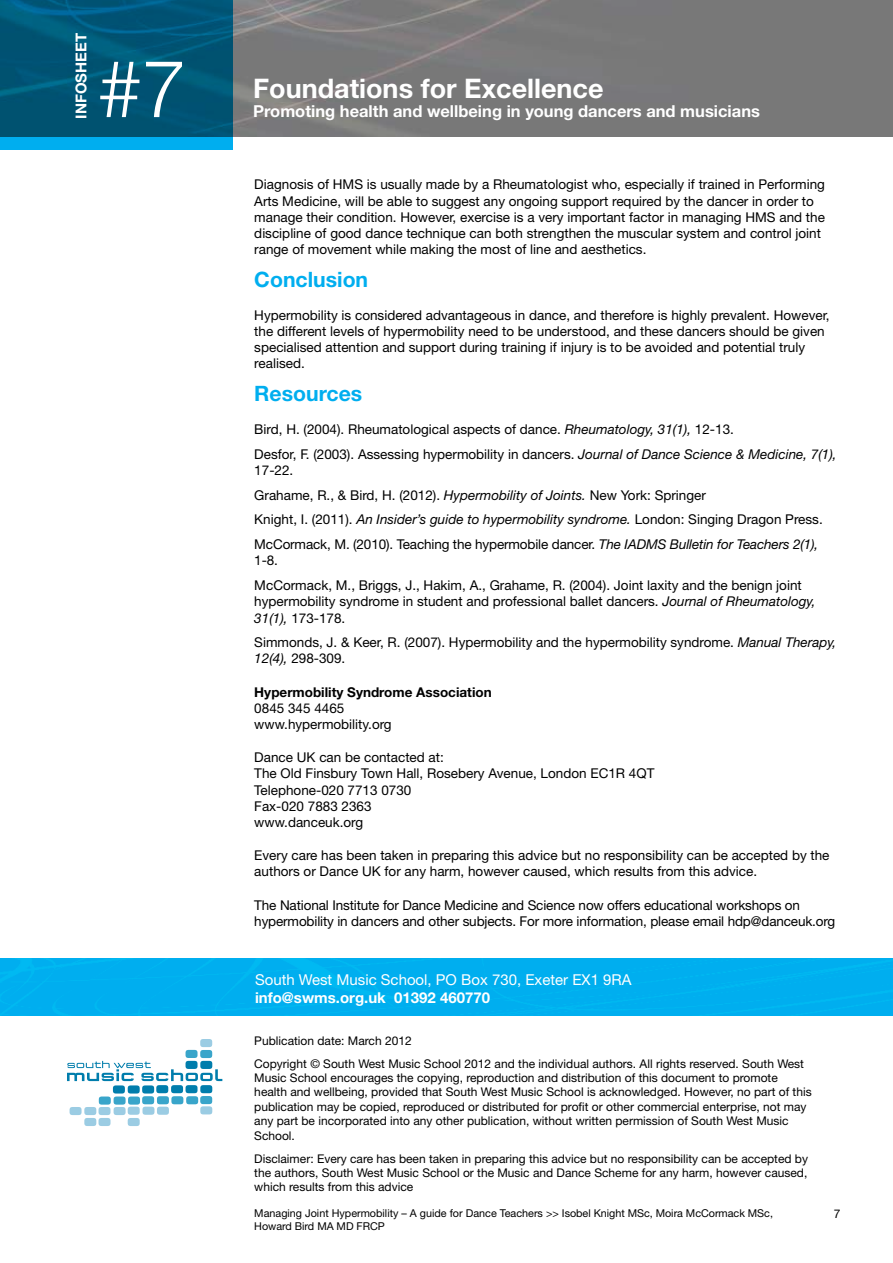
<style>
.page{position:relative;width:893px;height:1263px;background:#fff}
.page>*{position:absolute;margin:0;border:0;box-sizing:border-box;transform-origin:0 0}
.t1{font:300 79.95px "Helvetica Neue LT Std";color:#fff}
.t2{font:700 27px "Helvetica Neue LT Std";color:#fff}
.t3{font:700 21.15px "Helvetica Neue East A";color:#00aeef}
.t4{font:700 16.5px "Helvetica Neue LT Std";color:#fff}
.t5{font:15px "Helvetica Neue LT Std";color:#fff}
.t6{font:700 15px "Helvetica Neue LT Std";color:#fff}
.t7{font:13.5px/16.2px "Helvetica Neue LT Std";color:#000}
.t8{font:700 13.5px "Helvetica Neue LT Std";color:#000}
.t9{font:12px/14.4px "Helvetica Neue LT Std";color:#000}
.t10{font:10.8px "Helvetica Neue LT Std";letter-spacing:-.005em;color:#000}
.s1{font-style:italic}
</style>
<div class="page">
<svg style="left:67px;top:1039px;width:155px;height:87px"></svg>
<div style="left:0;top:959px;width:893px;height:56px;background:#00aeef"></div>
<img style="left:232px;top:0;width:661px;height:137px">
<svg style="left:0;top:0;width:232px;height:150px;background:#005d81"></svg>
<p class="t6" style="left:72px;top:119px;width:87px;rotate:-90deg">INFOSHEET</p>
<h1 class="t1" style="left:97px;top:40px;width:90px">#7</h1>
<h2 class="t2" style="left:253px;top:71px;width:352px">Foundations for Excellence</h2>
<p class="t4" style="left:253px;top:101px;width:508px">Promoting health and wellbeing in young dancers and musicians</p>
<p class="t7" style="left:254px;top:176px;width:572px">Diagnosis of HMS is usually made by a Rheumatologist who, especially if trained in Performing Arts Medicine, will be able to suggest any ongoing support required by the dancer in order to manage their condition. However, exercise is a very important factor in managing HMS and the discipline of good dance technique can both strengthen the muscular system and control joint range of movement while making the most of line and aesthetics.</p>
<h3 class="t3" style="left:254px;top:266px;width:115px">Conclusion</h3>
<p class="t7" style="left:254px;top:307px;width:577px">Hypermobility is considered advantageous in dance, and therefore is highly prevalent. However, the different levels of hypermobility need to be understood, and these dancers should be given specialised attention and support during training if injury is to be avoided and potential truly realised.</p>
<h3 class="t3" style="left:254px;top:380px;width:110px">Resources</h3>
<p class="t7" style="left:254px;top:417px;width:584px;line-height:24.8px">Bird, H. (2004). Rheumatological aspects of dance. <span class="s1">Rheumatology, 31(1),</span> 12-13.<br>Desfor, F. (2003). Assessing hypermobility in dancers. <span class="s1">Journal of Dance Science &amp; Medicine, 7(1),</span></p>
<p class="t7" style="left:254px;top:458px;width:570px;line-height:24.8px">17-22.<br>Grahame, R., &amp; Bird, H. (2012). <span class="s1">Hypermobility of Joints.</span> New York: Springer<br>Knight, I. (2011). <span class="s1">An Insider’s guide to hypermobility syndrome.</span> London: Singing Dragon Press.<br>McCormack, M. (2010). Teaching the hypermobile dancer. <span class="s1">The IADMS Bulletin for Teachers 2(1),</span></p>
<p class="t7" style="left:254px;top:548px;width:549px;line-height:24.8px">1-8.<br>McCormack, M., Briggs, J., Hakim, A., Grahame, R. (2004). Joint laxity and the benign joint</p>
<p class="t7" style="left:254px;top:593px;width:563px">hypermobility syndrome in student and professional ballet dancers. <span class="s1">Journal of Rheumatology,<br>31(1),</span> 173-178.</p>
<p class="t7" style="left:254px;top:634px;width:583px">Simmonds, J. &amp; Keer, R. (2007). Hypermobility and the hypermobility syndrome. <span class="s1">Manual Therapy,<br>12(4),</span> 298-309.</p>
<p class="t8" style="left:254px;top:683px;width:239px">Hypermobility Syndrome Association</p>
<p class="t7" style="left:254px;top:700px;width:139px">0845 345 4465 www.hypermobility.org</p>
<p class="t7" style="left:254px;top:749px;width:402px">Dance UK can be contacted at:<br>The Old Finsbury Town Hall, Rosebery Avenue, London EC1R 4QT<br>Telephone-020 7713 0730<br>Fax-020 7883 2363<br>www.danceuk.org</p>
<p class="t7" style="left:254px;top:847px;width:577px">Every care has been taken in preparing this advice but no responsibility can be accepted by the authors or Dance UK for any harm, however caused, which results from this advice.</p>
<p class="t7" style="left:254px;top:896px;width:582px">The National Institute for Dance Medicine and Science now offers educational workshops on hypermobility in dancers and other subjects. For more information, please email hdp@danceuk.org</p>
<p class="t5" style="left:255px;top:970px;width:378px">South West Music School, PO Box 730, Exeter EX1 9RA</p>
<p class="t6" style="left:255px;top:988px;width:237px">info@swms.org.uk 01392 460770</p>
<p class="t9" style="left:254px;top:1029px;width:551px;line-height:23px">Publication date: March 2012<br>Copyright © South West Music School 2012 and the individual authors. All rights reserved. South West</p>
<p class="t9" style="left:254px;top:1070px;width:559px">Music School encourages the copying, reproduction and distribution of this document to promote health and wellbeing, provided that South West Music School is acknowledged. However, no part of this publication may be copied, reproduced or distributed for profit or other commercial enterprise, not may any part be incorporated into any other publication, without written permission of South West Music School.</p>
<p class="t9" style="left:254px;top:1151px;width:555px;text-align:justify">Disclaimer: Every care has been taken in preparing this advice but no responsibility can be accepted by the authors, South West Music School or the Music and Dance Scheme for any harm, however caused, which results from this advice</p>
<p class="t10" style="left:254px;top:1206px;width:520px">Managing Joint Hypermobility – A guide for Dance Teachers &gt;&gt; Isobel Knight MSc, Moira McCormack MSc,</p>
<p class="t9" style="left:834px;top:1206px;width:8px">7</p>
<p class="t10" style="left:254px;top:1219px;width:132px">Howard Bird MA MD FRCP</p>
</div>
